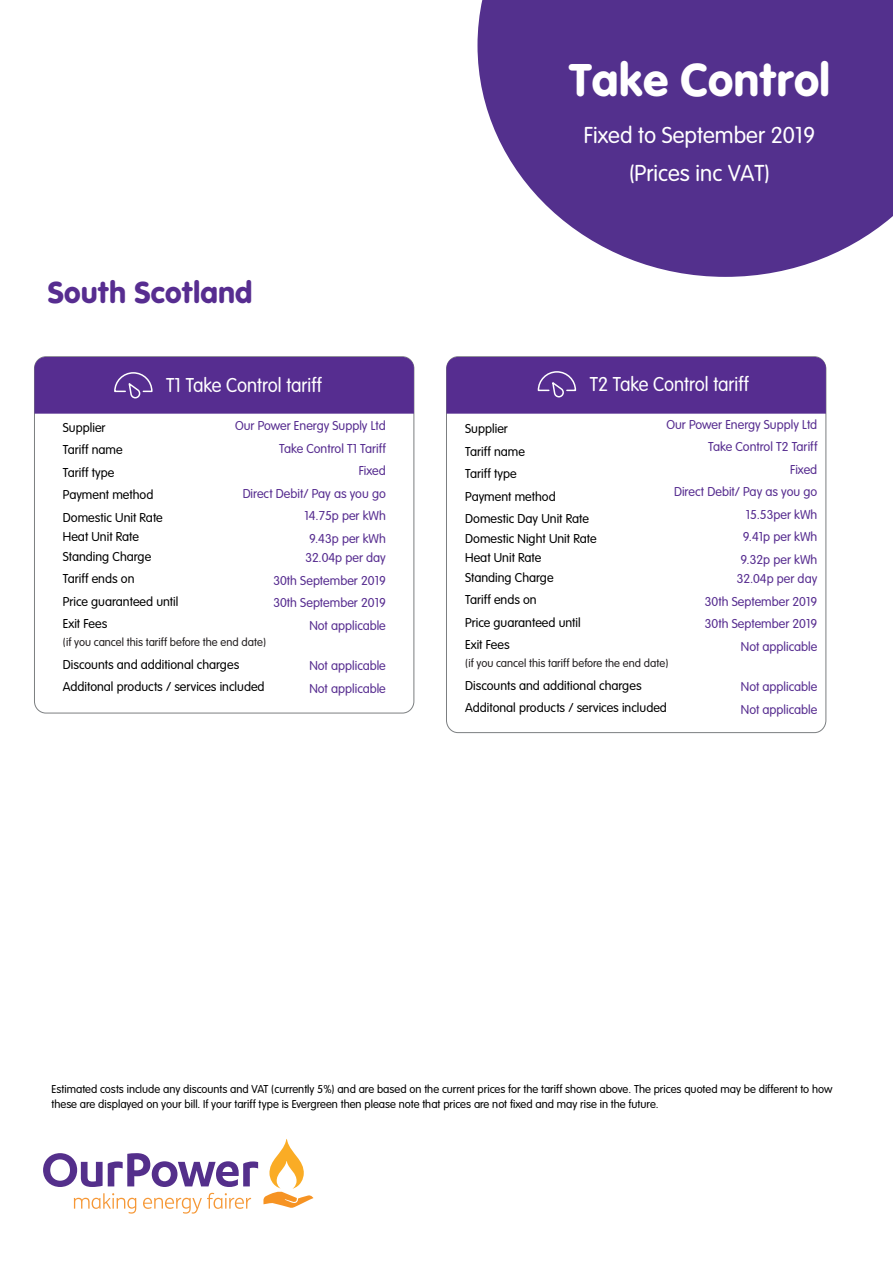
<style>
.page{position:relative;width:893px;height:1263px;background:#fff}
.page>*{position:absolute;margin:0;border:0;box-sizing:border-box;transform-origin:0 0}
.t1{font:48px "VAG Rundschrift D";color:#fff}
.t2{font:31.5px "VAG Rundschrift D";color:#572d90}
.t3{font:300 24.15px/38px "VAG Rundschrift D";color:#fff;text-align:center}
.t4{font:300 21px "VAG Rundschrift D";color:#fff;scale:.95 1}
.t5{font:300 13.5px/22.5px "VAG Rundschrift D";color:#000001}
.t6{font:300 13.5px/22.5px "VAG Rundschrift D";color:#572d90;text-align:right}
.t7{font:300 12px/15px "VAG Rundschrift D";color:#000001}
.t8{font:300 12px "VAG Rundschrift D";color:#231f20}
</style>
<div class="page">
<svg style="left:477px;top:0;width:416px;height:277px;fill:#53308d"></svg>
<svg style="left:43px;top:1139px;width:270px;height:74px"></svg>
<svg style="left:34px;top:356px;width:380px;height:357px"></svg>
<div style="left:34px;top:357px;width:380px;height:57px;background:#562d90"></div>
<svg style="left:446px;top:356px;width:380px;height:377px"></svg>
<div style="left:446px;top:357px;width:380px;height:57px;background:#562d90"></div>
<h2 class="t2" style="left:47px;top:274px;width:207px">South Scotland</h2>
<h3 class="t4" style="left:166px;top:374px;width:165px">T1 Take Control tariff</h3>
<p class="t6" style="left:235px;top:415px;width:152px">Our Power Energy Supply Ltd<br>Take Control T1 Tariff<br>Fixed<br>Direct Debit/ Pay as you go<br>14.75p per kWh<br>9.43p per kWh</p>
<p class="t6" style="left:273px;top:547px;width:114px">32.04p per day<br>30th September 2019<br>30th September 2019<br>Not applicable</p>
<p class="t6" style="left:309px;top:655px;width:78px;text-align:left">Not applicable<br>Not applicable</p>
<p class="t5" style="left:63px;top:416px;width:101px">Supplier<br>Tariff name<br>Tariff type<br>Payment method<br>Domestic Unit Rate</p>
<p class="t5" style="left:63px;top:527px;width:90px;line-height:19.5px">Heat Unit Rate<br>Standing Charge</p>
<p class="t5" style="left:63px;top:568px;width:117px">Tariff ends on<br>Price guaranteed until<br>Exit Fees</p>
<p class="t8" style="left:63px;top:636px;width:205px">(if you cancel this tariff before the end date)</p>
<p class="t5" style="left:63px;top:653px;width:203px">Discounts and additional charges<br>Additonal products / services included</p>
<h1 class="t1" style="left:569px;top:52px;width:263px">Take Control</h1>
<h3 class="t3" style="left:584px;top:117px;width:233px">Fixed to September 2019 (Prices inc VAT)</h3>
<h3 class="t4" style="left:590px;top:373px;width:169px">T2 Take Control tariff</h3>
<p class="t6" style="left:666px;top:413px;width:152px">Our Power Energy Supply Ltd<br>Take Control T2 Tariff<br>Fixed<br>Direct Debit/ Pay as you go<br>15.53per kWh<br>9.41p per kWh<br>9.32p per kWh</p>
<p class="t6" style="left:705px;top:568px;width:114px">32.04p per day<br>30th September 2019<br>30th September 2019<br>Not applicable</p>
<p class="t6" style="left:741px;top:676px;width:78px;text-align:left">Not applicable<br>Not applicable</p>
<p class="t5" style="left:465px;top:417px;width:125px">Supplier<br>Tariff name<br>Tariff type<br>Payment method<br>Domestic Day Unit Rate</p>
<p class="t5" style="left:465px;top:528px;width:133px;line-height:19.5px">Domestic Night Unit Rate<br>Heat Unit Rate<br>Standing Charge</p>
<p class="t5" style="left:465px;top:588px;width:117px">Tariff ends on<br>Price guaranteed until<br>Exit Fees</p>
<p class="t8" style="left:465px;top:656px;width:205px">(if you cancel this tariff before the end date)</p>
<p class="t5" style="left:465px;top:674px;width:203px">Discounts and additional charges<br>Additonal products / services included</p>
<p class="t7" style="left:51px;top:1082px;width:782px">Estimated costs include any discounts and VAT (currently 5%) and are based on the current prices for the tariff shown above. The prices quoted may be different to how these are displayed on your bill. If your tariff type is Evergreen then please note that prices are not fixed and may rise in the future.</p>
</div>
